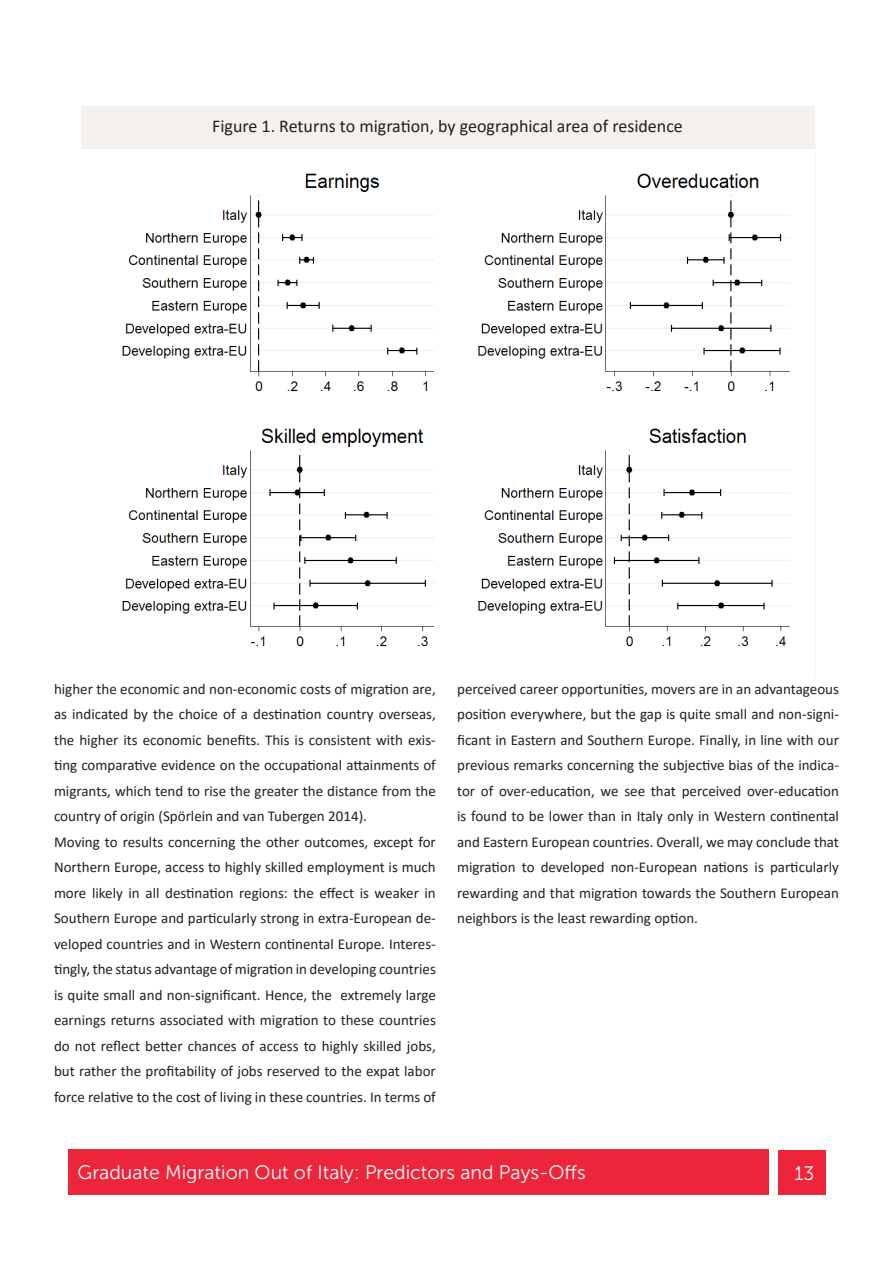
<style>
.page{position:relative;width:893px;height:1263px;background:#fff}
.page>*{position:absolute;margin:0;border:0;box-sizing:border-box;transform-origin:0 0}
.t1{font:19.5px "Museo Sans 300";color:#fff}
.t2{font:18px "Calibri";color:#231f20}
.t3{font:15px/25.5px "Calibri";color:#231f20;text-align:justify}
</style>
<div class="page">
<div style="left:68px;top:1149px;width:700px;height:46px;background:#ed253a"></div>
<div style="left:779px;top:1150px;width:47px;height:45px;background:#ed253a"></div>
<img style="left:122px;top:144px;width:693px;height:503px">
<div style="left:81px;top:106px;width:733px;height:43px;background:#f5f2ee"></div>
<p class="t2" style="left:212px;top:114px;width:472px">Figure 1. Returns to migration, by geographical area of residence</p>
<p class="t3" style="left:54px;top:676px;width:383px">higher the economic and non-economic costs of migration are, as indicated by the choice of a destination country overseas, the higher its economic benefits. This is consistent with exis&shy;ting comparative evidence on the occupational attainments of migrants, which tend to rise the greater the distance from the country of origin (Spörlein and van Tubergen 2014).</p>
<p class="t3" style="left:54px;top:829px;width:383px">Moving to results concerning the other outcomes, except for Northern Europe, access to highly skilled employment is much more likely in all destination regions: the effect is weaker in Southern Europe and particularly strong in extra-European de&shy;veloped countries and in Western continental Europe. Interes&shy;tingly, the status advantage of migration in developing countries is quite small and non-significant. Hence, the extremely large earnings returns associated with migration to these countries do not reflect better chances of access to highly skilled jobs, but rather the profitability of jobs reserved to the expat labor force relative to the cost of living in these countries. In terms of</p>
<p class="t3" style="left:457px;top:676px;width:383px">perceived career opportunities, movers are in an advantageous position everywhere, but the gap is quite small and non-signi&shy;ficant in Eastern and Southern Europe. Finally, in line with our previous remarks concerning the subjective bias of the indica&shy;tor of over-education, we see that perceived over-education is found to be lower than in Italy only in Western continental and Eastern European countries. Overall, we may conclude that migration to developed non-European nations is particularly rewarding and that migration towards the Southern European neighbors is the least rewarding option.</p>
<h1 class="t1" style="left:78px;top:1162px;width:510px">Graduate Migration Out of Italy: Predictors and Pays-Offs</h1>
<h1 class="t1" style="left:794px;top:1163px;width:22px">13</h1>
</div>
